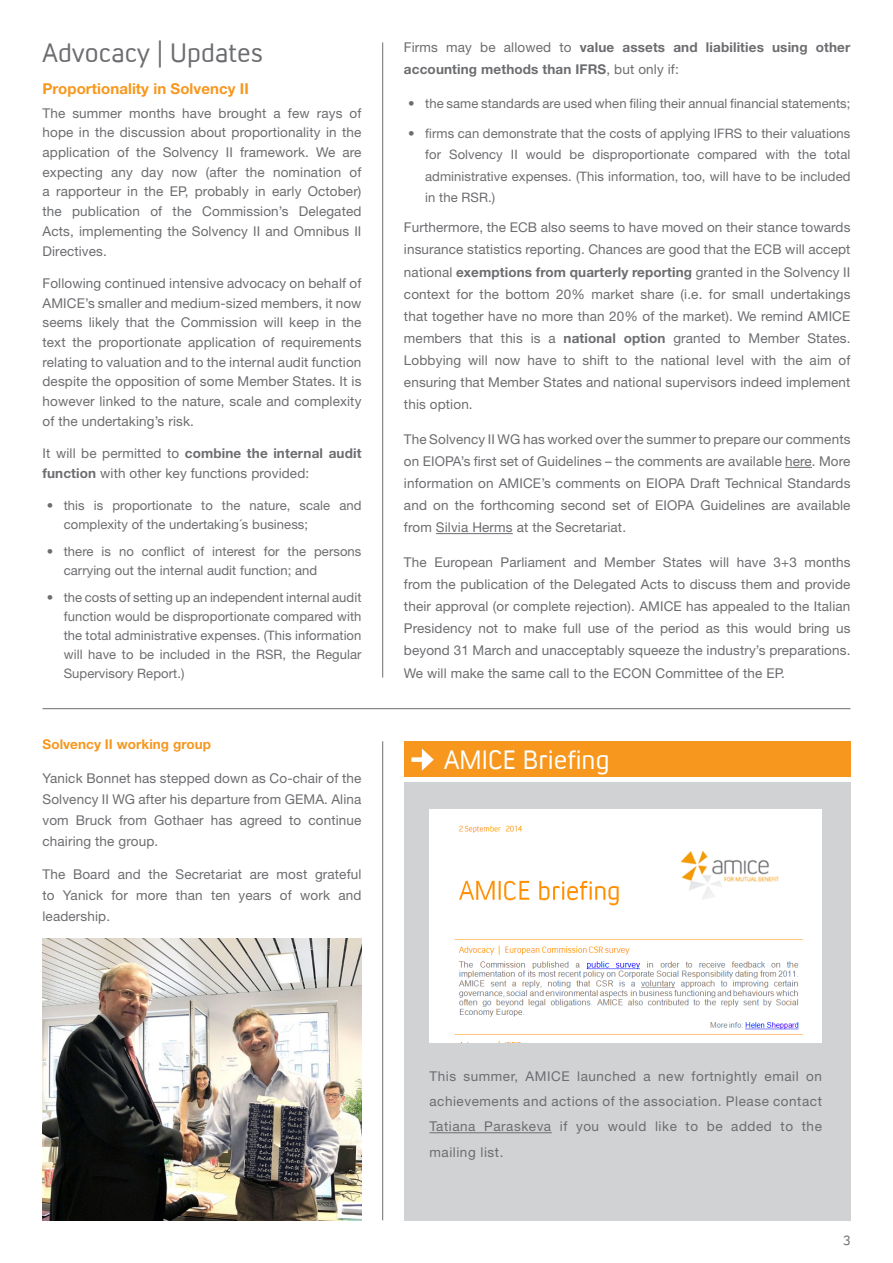
<style>
.page{position:relative;width:893px;height:1263px;background:#fff}
.page>*{position:absolute;margin:0;border:0;box-sizing:border-box;transform-origin:0 0}
.Amice_TITEL{font:27px "Convection";letter-spacing:.005em;color:#6c6d70}
.Amice_TITEL-2{font:27px "Convection";letter-spacing:.005em;color:#fff}
.Amice_ORANGE{font:700 15px "Helvetica Neue LT Std";letter-spacing:.005em;color:#f7971d}
.Amice_body_copy{font:13.5px/22px "Helvetica Neue LT Std";letter-spacing:.01em;color:#6c6d70;text-align:justify}
.Amice_body_copy-2{font:700 13.5px/22px "Helvetica Neue LT Std";letter-spacing:.01em;color:#6c6d70}
.Amice_ORANGE-2{font:700 13.5px "Helvetica Neue LT Std";letter-spacing:.005em;color:#f7971d}
.t1{font:13.5px "Convection";color:#6c6d70}
.t2{font:13.05px/18.9px "Helvetica Neue LT Std";letter-spacing:.005em;color:#6c6d70;text-align:justify}
.s1{font-weight:700}
.s2{font-weight:400}
</style>
<div class="page">
<hr style="left:382px;top:43px;width:1px;height:634px;background:#6c6d70">
<hr style="left:382px;top:741px;width:1px;height:479px;background:#6c6d70">
<hr style="left:43px;top:708px;width:807px;height:1px;background:#6c6d70">
<svg style="left:785px;top:467px;width:27px;height:1px"></svg>
<hr style="left:436px;top:533px;width:77px;height:1px;background:#6c6d70">
<img style="left:43px;top:938px;width:318px;height:282px">
<div style="left:404px;top:782px;width:446px;height:438px;background:#d1d2d4"></div>
<div style="left:404px;top:741px;width:446px;height:35px;background:#f7971d"></div>
<hr style="left:429px;top:1132px;width:123px;height:1px;background:#6c6d70">
<div style="left:411px;top:757px;width:15px;height:5px;background:#fff"></div>
<svg style="left:422px;top:748px;width:12px;height:23px"></svg>
<img style="left:429px;top:810px;width:393px;height:233px">
<p class="Amice_TITEL" style="left:43px;top:36px;width:222px">Advocacy | Updates</p>
<p class="Amice_ORANGE" style="left:43px;top:79px;width:208px">Proportionality in Solvency II</p>
<p class="Amice_body_copy" style="left:43px;top:103px;width:320px;line-height:19.6px">The summer months have brought a few rays of hope in the discussion about proportionality in the application of the Solvency II framework. We are expecting any day now (after the nomination of a rapporteur in the EP, probably in early October) the publication of the Commission’s Delegated Acts, implementing the Solvency II and Omnibus II Directives.</p>
<p class="Amice_body_copy" style="left:43px;top:273px;width:320px;line-height:19.6px">Following continued intensive advocacy on behalf of AMICE’s smaller and medium-sized members, it now seems likely that the Commission will keep in the text the proportionate application of requirements relating to valuation and to the internal audit function despite the opposition of some Member States. It is however linked to the nature, scale and complexity of the undertaking’s risk.</p>
<p class="Amice_body_copy" style="left:43px;top:443px;width:320px;line-height:19.6px">It will be permitted to <span class="s1">combine the internal audit function</span> with other key functions provided:</p>
<p class="t2" style="left:64px;top:495px;width:299px;text-indent:-17px">• this is proportionate to the nature, scale and complexity of the undertaking´s business;</p>
<p class="t2" style="left:64px;top:542px;width:299px;text-indent:-17px">• there is no conflict of interest for the persons carrying out the internal audit function; and</p>
<p class="t2" style="left:64px;top:588px;width:299px;text-indent:-17px">• the costs of setting up an independent internal audit function would be disproportionate compared with the total administrative expenses. (This information will have to be included in the RSR, the Regular Supervisory Report.)</p>
<p class="Amice_ORANGE-2" style="left:43px;top:736px;width:170px">Solvency II working group</p>
<p class="Amice_body_copy" style="left:43px;top:767px;width:320px;line-height:20.9px">Yanick Bonnet has stepped down as Co-chair of the Solvency II WG after his departure from GEMA. Alina vom Bruck from Gothaer has agreed to continue chairing the group.</p>
<p class="Amice_body_copy" style="left:43px;top:864px;width:320px;line-height:20.9px">The Board and the Secretariat are most grateful to Yanick for more than ten years of work and leadership.</p>
<p class="Amice_body_copy-2" style="left:404px;top:36px;width:448px"><span class="s2">Firms may be allowed to</span> value assets and liabilities using other accounting methods than IFRS<span class="s2">, but only if:</span></p>
<p class="t2" style="left:408px;top:94px;width:444px">• the same standards are used when filing their annual financial statements;</p>
<p class="t2" style="left:425px;top:123px;width:427px;line-height:21.3px;text-indent:-17px">• firms can demonstrate that the costs of applying IFRS to their valuations for Solvency II would be disproportionate compared with the total administrative expenses. (This information, too, will have to be included in the RSR.)</p>
<p class="Amice_body_copy" style="left:404px;top:216px;width:448px">Furthermore, the ECB also seems to have moved on their stance towards insurance statistics reporting. Chances are good that the ECB will accept national <span class="s1">exemptions from quarterly reporting</span> granted in the Solvency II context for the bottom 20% market share (i.e. for small undertakings that together have no more than 20% of the market). We remind AMICE members that this is a <span class="s1">national option</span> granted to Member States.<br>Lobbying will now have to shift to the national level with the aim of ensuring that Member States and national supervisors indeed implement this option.</p>
<p class="Amice_body_copy" style="left:404px;top:428px;width:448px">The Solvency II WG has worked over the summer to prepare our comments on EIOPA’s first set of Guidelines – the comments are available here. More information on AMICE’s comments on EIOPA Draft Technical Standards and on the forthcoming second set of EIOPA Guidelines are available from Silvia Herms at the Secretariat.</p>
<p class="Amice_body_copy" style="left:404px;top:551px;width:448px">The European Parliament and Member States will have 3+3 months from the publication of the Delegated Acts to discuss them and provide their approval (or complete rejection). AMICE has appealed to the Italian Presidency not to make full use of the period as this would bring us beyond 31 March and unacceptably squeeze the industry’s preparations.<br>We will make the same call to the ECON Committee of the EP.</p>
<p class="Amice_TITEL-2" style="left:444px;top:743px;width:167px">AMICE Briefing</p>
<p class="Amice_body_copy" style="left:429px;top:1063px;width:394px;line-height:25.2px">This summer, AMICE launched a new fortnightly email on achievements and actions of the association. Please contact Tatiana Paraskeva if you would like to be added to the mailing list.</p>
<p class="t1" style="left:843px;top:1231px;width:8px">3</p>
</div>
